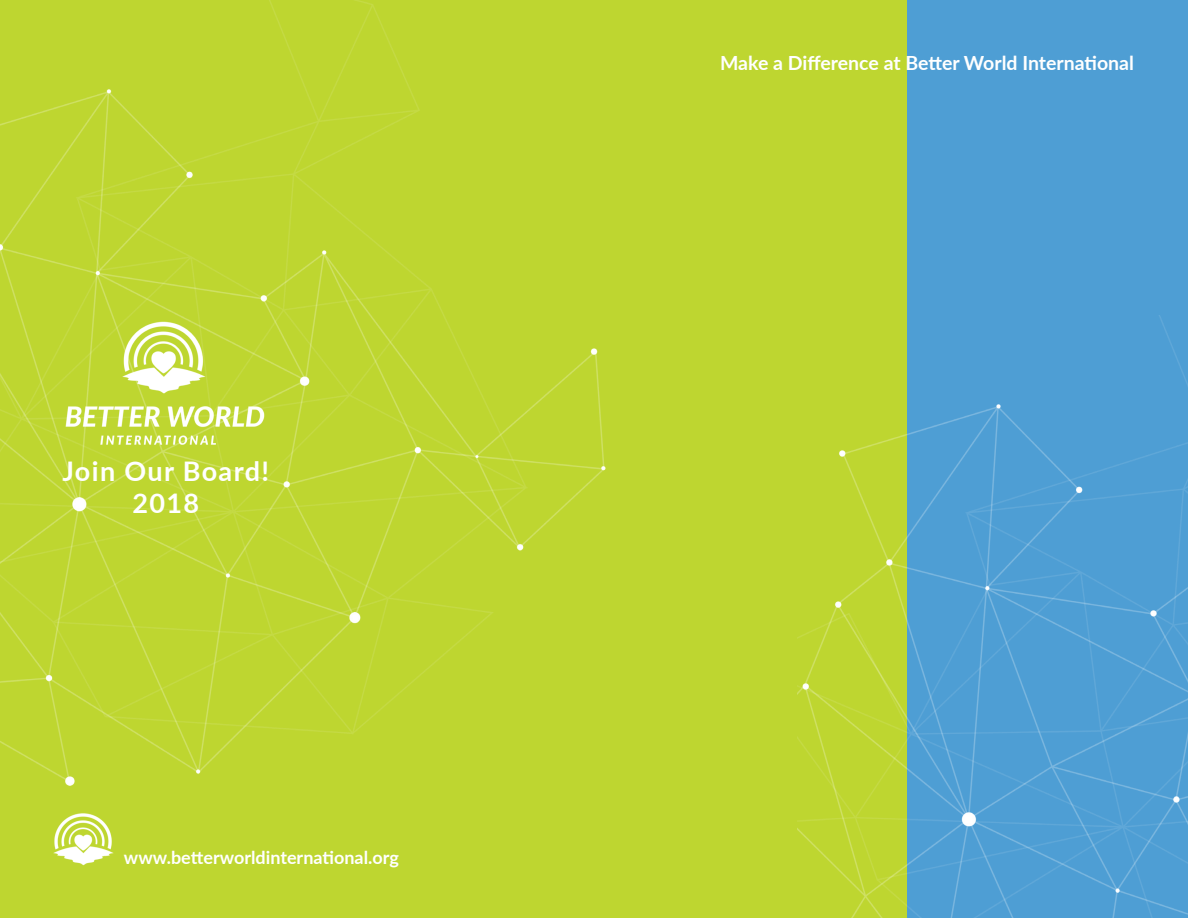
<style>
.page{position:relative;width:1188px;height:918px;background:#fff}
.page>*{position:absolute;margin:0;border:0;box-sizing:border-box;transform-origin:0 0}
.t1{font:700 27px/32.4px "Lato";letter-spacing:.05em;color:#fff;text-align:center}
.t2{font:700 19.5px "Lato";color:#fff}
.t3{font:700 18px "Lato";color:#fff}
</style>
<div class="page">
<div style="left:0;top:0;width:908px;height:918px;background:#bed630"></div>
<div style="left:908px;top:0;width:280px;height:918px;background:#4e9ed4"></div>
<img style="left:0;top:0;width:606px;height:786px">
<img style="left:797px;top:315px;width:391px;height:603px">
<img style="left:54px;top:288px;width:224px;height:224px">
<img style="left:53px;top:813px;width:61px;height:53px">
<h1 class="t1" style="left:62px;top:454px;width:208px">Join Our Board!<br>2018</h1>
<p class="t3" style="left:124px;top:846px;width:277px">www.betterworldinternational.org</p>
<p class="t2" style="left:720px;top:50px;width:415px">Make a Difference at Better World International</p>
</div>
